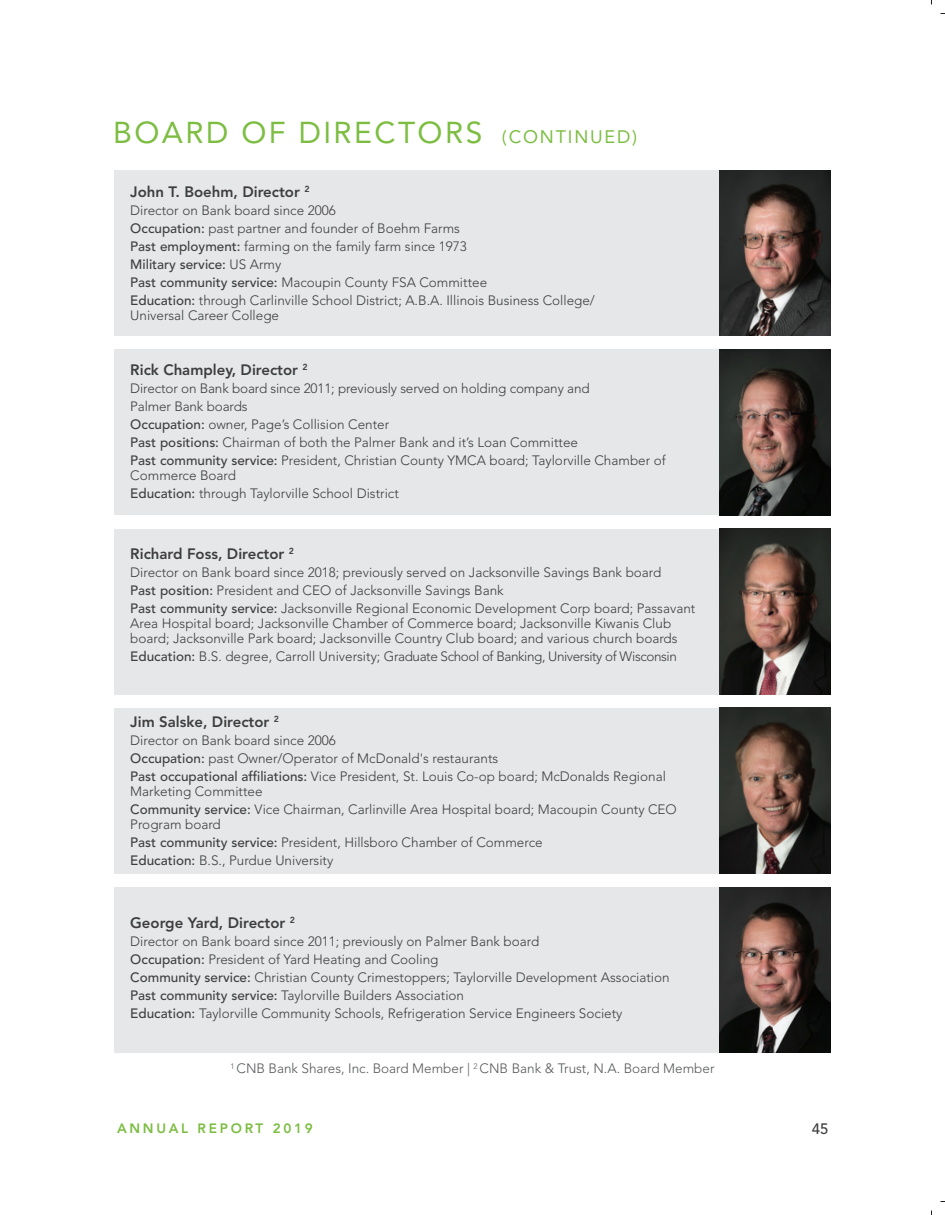
<style>
.page{position:relative;width:945px;height:1215px;background:#fff}
.page>*{position:absolute;margin:0;border:0;box-sizing:border-box;transform-origin:0 0}
.t1{font:30px "Avenir LT Std";letter-spacing:.08em;color:#7cbd42}
.t2{font:800 15px "Avenir LT Std";color:#3e3e3f}
.t3{font:500 15px "Avenir LT Std";color:#3e3e3f}
.t4{font:300 13.5px/18px "Avenir LT Std";color:#3e3e3f}
.t5{font:300 13.5px "Avenir LT Std";letter-spacing:-.03em;color:#3e3e3f}
.t6{font:300 13.5px "Avenir LT Std";color:#57585a}
.t7{font:800 13.5px "Avenir LT Std";letter-spacing:.2em;color:#7cbd42}
.s1{font-size:18px}
.s2{font-weight:500}
</style>
<div class="page">
<div style="left:115px;top:887px;width:715px;height:166px;background:#e6e7e9"></div>
<img style="left:720px;top:887px;width:110px;height:166px">
<div style="left:115px;top:708px;width:715px;height:166px;background:#e6e7e9"></div>
<img style="left:720px;top:708px;width:110px;height:166px">
<div style="left:115px;top:170px;width:715px;height:166px;background:#e6e7e9"></div>
<img style="left:720px;top:170px;width:110px;height:166px">
<div style="left:115px;top:349px;width:715px;height:166px;background:#e6e7e9"></div>
<img style="left:720px;top:349px;width:110px;height:166px">
<div style="left:115px;top:529px;width:715px;height:165px;background:#e6e7e9"></div>
<img style="left:720px;top:529px;width:110px;height:165px">
<p class="t1" style="left:113px;top:115px;width:526px">BOARD OF DIRECTORS <span class="s1">(CONTINUED)</span></p>
<p class="t2" style="left:130px;top:183px;width:181px">John T. Boehm, Director <sup>2</sup></p>
<p class="t4" style="left:130px;top:201px;width:466px">Director on Bank board since 2006<br><span class="s2">Occupation:</span> past partner and founder of Boehm Farms<br><span class="s2">Past employment:</span> farming on the family farm since 1973<br><span class="s2">Military service:</span> US Army<br><span class="s2">Past community service:</span> Macoupin County FSA Committee<br><span class="s2">Education:</span> through Carlinville School District; A.B.A. Illinois Business College/</p>
<p class="t4" style="left:130px;top:306px;width:150px">Universal Career College</p>
<p class="t2" style="left:130px;top:361px;width:179px">Rick Champley, Director <sup>2</sup></p>
<p class="t4" style="left:130px;top:379px;width:537px">Director on Bank board since 2011; previously served on holding company and<br>Palmer Bank boards<br><span class="s2">Occupation:</span> owner, Page’s Collision Center<br><span class="s2">Past positions:</span> Chairman of both the Palmer Bank and it’s Loan Committee<br><span class="s2">Past community service:</span> President, Christian County YMCA board; Taylorville Chamber of</p>
<p class="t4" style="left:130px;top:466px;width:270px">Commerce Board<br><span class="s2">Education:</span> through Taylorville School District</p>
<p class="t2" style="left:130px;top:545px;width:165px">Richard Foss, Director <sup>2</sup></p>
<p class="t4" style="left:130px;top:563px;width:567px">Director on Bank board since 2018; previously served on Jacksonville Savings Bank board<br><span class="s2">Past position:</span> President and CEO of Jacksonville Savings Bank<br><span class="s2">Past community service:</span> Jacksonville Regional Economic Development Corp board; Passavant</p>
<p class="t4" style="left:130px;top:616px;width:549px;line-height:15px">Area Hospital board; Jacksonville Chamber of Commerce board; Jacksonville Kiwanis Club board; Jacksonville Park board; Jacksonville Country Club board; and various church boards</p>
<p class="t5" style="left:130px;top:648px;width:548px"><span class="s2">Education:</span> B.S. degree, Carroll University; Graduate School of Banking, University of Wisconsin</p>
<p class="t2" style="left:130px;top:713px;width:150px">Jim Salske, Director <sup>2</sup></p>
<p class="t4" style="left:130px;top:731px;width:537px">Director on Bank board since 2006<br><span class="s2">Occupation:</span> past Owner/Operator of McDonald's restaurants<br><span class="s2">Past occupational affiliations:</span> Vice President, St. Louis Co-op board; McDonalds Regional</p>
<p class="t4" style="left:130px;top:782px;width:548px">Marketing Committee<br><span class="s2">Community service:</span> Vice Chairman, Carlinville Area Hospital board; Macoupin County CEO</p>
<p class="t4" style="left:130px;top:815px;width:414px">Program board<br><span class="s2">Past community service:</span> President, Hillsboro Chamber of Commerce<br><span class="s2">Education:</span> B.S., Purdue University</p>
<p class="t2" style="left:130px;top:914px;width:166px">George Yard, Director <sup>2</sup></p>
<p class="t4" style="left:130px;top:932px;width:541px">Director on Bank board since 2011; previously on Palmer Bank board<br><span class="s2">Occupation:</span> President of Yard Heating and Cooling<br><span class="s2">Community service:</span> Christian County Crimestoppers; Taylorville Development Association <span class="s2">Past community service:</span> Taylorville Builders Association<br><span class="s2">Education:</span> Taylorville Community Schools, Refrigeration Service Engineers Society</p>
<p class="t6" style="left:230px;top:1061px;width:486px"><sup>1</sup> CNB Bank Shares, Inc. Board Member | <sup>2</sup> CNB Bank &amp; Trust, N.A. Board Member</p>
<p class="t7" style="left:117px;top:1120px;width:197px">ANNUAL REPORT 2019</p>
<p class="t3" style="left:812px;top:1120px;width:18px">45</p>
</div>
